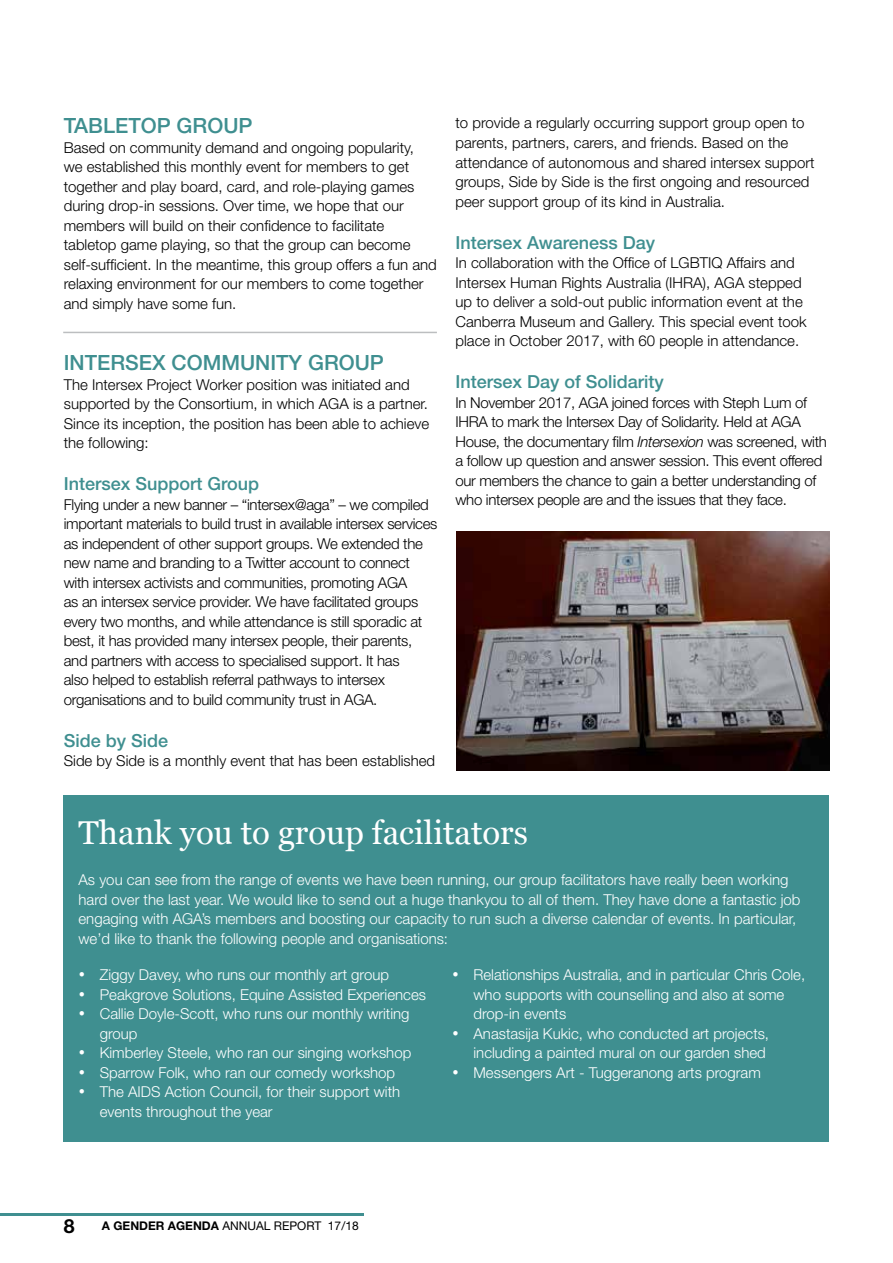
<style>
.page{position:relative;width:893px;height:1263px;background:#fff}
.page>*{position:absolute;margin:0;border:0;box-sizing:border-box;transform-origin:0 0}
.t1{font:33px "Georgia";color:#fff}
.t2{font:500 21px "Helvetica Neue";color:#3f8f90}
.t3{font:700 19.5px "Helvetica Neue";color:#000}
.t4{font:500 18px "Helvetica Neue";color:#3f8f90}
.t5{font:300 15px/19.5px "Helvetica Neue";color:#000}
.t6{font:300 15px/19.5px "Helvetica Neue";letter-spacing:-.02em;color:#000}
.t7{font:300 15px/19.5px "Helvetica Neue";color:#fff}
.t8{font:12px "Helvetica Neue";color:#000}
.s1{font-style:italic}
.s2{font-weight:700}
</style>
<div class="page">
<div style="left:64px;top:795px;width:765px;height:346px;background:#3f8f90"></div>
<img style="left:456px;top:532px;width:373px;height:238px">
<hr style="left:0;top:1213px;width:364px;height:3px;background:#3f8f90">
<hr style="left:63px;top:332px;width:374px;height:1px;background:#bcbec0">
<h2 class="t2" style="left:64px;top:113px;width:190px">TABLETOP GROUP</h2>
<p class="t5" style="left:64px;top:137px;width:375px">Based on community demand and ongoing popularity,<br>we established this monthly event for members to get together and play board, card, and role-playing games during drop-in sessions. Over time, we hope that our members will build on their confidence to facilitate tabletop game playing, so that the group can become self-sufficient. In the meantime, this group offers a fun and relaxing environment for our members to come together and simply have some fun.</p>
<h2 class="t2" style="left:64px;top:350px;width:322px">INTERSEX COMMUNITY GROUP</h2>
<p class="t5" style="left:64px;top:374px;width:367px">The Intersex Project Worker position was initiated and supported by the Consortium, in which AGA is a partner.<br>Since its inception, the position has been able to achieve the following:</p>
<p class="t4" style="left:64px;top:473px;width:197px">Intersex Support Group</p>
<p class="t6" style="left:64px;top:494px;width:375px">Flying under a new banner – “intersex@aga” – we compiled important materials to build trust in available intersex services as independent of other support groups. We extended the new name and branding to a Twitter account to connect with intersex activists and communities, promoting AGA<br>as an intersex service provider. We have facilitated groups every two months, and while attendance is still sporadic at best, it has provided many intersex people, their parents, and partners with access to specialised support. It has<br>also helped to establish referral pathways to intersex organisations and to build community trust in AGA.</p>
<p class="t4" style="left:64px;top:729px;width:106px">Side by Side</p>
<p class="t5" style="left:64px;top:751px;width:373px">Side by Side is a monthly event that has been established</p>
<p class="t5" style="left:455px;top:113px;width:361px">to provide a regularly occurring support group open to parents, partners, carers, and friends. Based on the attendance of autonomous and shared intersex support groups, Side by Side is the first ongoing and resourced peer support group of its kind in Australia.</p>
<p class="t4" style="left:455px;top:231px;width:201px">Intersex Awareness Day</p>
<p class="t5" style="left:455px;top:253px;width:353px">In collaboration with the Office of LGBTIQ Affairs and Intersex Human Rights Australia (IHRA), AGA stepped up to deliver a sold-out public information event at the Canberra Museum and Gallery. This special event took place in October 2017, with 60 people in attendance.</p>
<p class="t4" style="left:455px;top:371px;width:210px">Intersex Day of Solidarity</p>
<p class="t6" style="left:455px;top:392px;width:373px">In November 2017, AGA joined forces with Steph Lum of IHRA to mark the Intersex Day of Solidarity. Held at AGA House, the documentary film <span class="s1">Intersexion</span> was screened, with a follow up question and answer session. This event offered our members the chance to gain a better understanding of who intersex people are and the issues that they face.</p>
<h1 class="t1" style="left:79px;top:809px;width:451px">Thank you to group facilitators</h1>
<p class="t7" style="left:79px;top:870px;width:723px">As you can see from the range of events we have been running, our group facilitators have really been working hard over the last year. We would like to send out a huge thankyou to all of them. They have done a fantastic job engaging with AGA’s members and boosting our capacity to run such a diverse calendar of events. In particular, we’d like to thank the following people and organisations:</p>
<p class="t7" style="left:79px;top:965px;width:312px">• Ziggy Davey, who runs our monthly art group</p>
<p class="t7" style="left:79px;top:984px;width:349px">• Peakgrove Solutions, Equine Assisted Experiences</p>
<p class="t7" style="left:100px;top:1004px;width:311px;text-indent:-21px">• Callie Doyle-Scott, who runs our monthly writing group</p>
<p class="t7" style="left:79px;top:1043px;width:334px">• Kimberley Steele, who ran our singing workshop</p>
<p class="t7" style="left:79px;top:1062px;width:318px">• Sparrow Folk, who ran our comedy workshop</p>
<p class="t7" style="left:100px;top:1082px;width:302px;text-indent:-21px">• The AIDS Action Council, for their support with events throughout the year</p>
<p class="t7" style="left:473px;top:965px;width:333px;text-indent:-21px">• Relationships Australia, and in particular Chris Cole, who supports with counselling and also at some drop-in events</p>
<p class="t7" style="left:452px;top:1023px;width:318px;text-align:right">• Anastasija Kukic, who conducted art projects, including a painted mural on our garden shed</p>
<p class="t7" style="left:452px;top:1062px;width:310px">• Messengers Art - Tuggeranong arts program</p>
<h3 class="t3" style="left:64px;top:1214px;width:12px">8</h3>
<p class="t8" style="left:102px;top:1219px;width:258px"><span class="s2">A GENDER AGENDA</span> ANNUAL REPORT 17/18</p>
</div>
